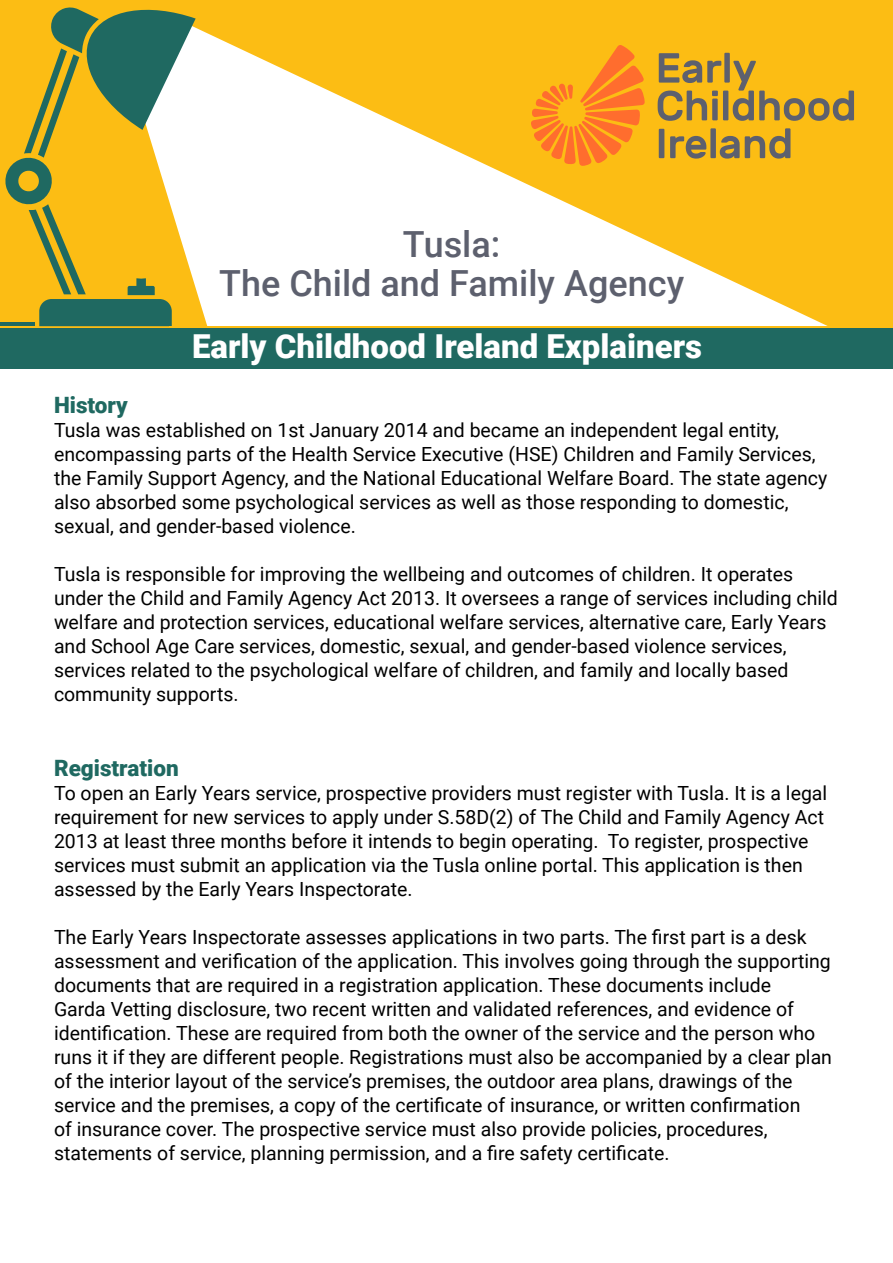
<style>
.page{position:relative;width:893px;height:1263px;background:#fff}
.page>*{position:absolute;margin:0;border:0;box-sizing:border-box;transform-origin:0 0}
.Heading_2{font:500 36px "Roboto";color:#5d606e}
.t1{font:900 33px "Roboto";color:#fff}
.t2{font:900 22.5px "Roboto";color:#1f6961}
.t3{font:19.5px/24px "Roboto";color:#000}
</style>
<div class="page">
<div style="left:0;top:0;width:893px;height:343px;background:#fcbd14"></div>
<svg style="left:143px;top:28px;width:685px;height:301px;fill:#fff"></svg>
<hr style="left:0;top:323px;width:35px;height:3px;background:#1f6961">
<svg style="left:3px;top:7px;width:193px;height:319px"></svg>
<svg style="left:531px;top:45px;width:114px;height:121px"></svg>
<svg style="left:658px;top:53px;width:196px;height:68px"></svg>
<svg style="left:659px;top:129px;width:5px;height:29px"></svg>
<svg style="left:670px;top:128px;width:120px;height:31px"></svg>
<div style="left:169px;top:327px;width:694px;height:12px;background:#1f6961"></div>
<div style="left:0;top:329px;width:893px;height:40px;background:#1f6961"></div>
<p class="Heading_2" style="left:403px;top:218px;width:99px">Tusla:</p>
<p class="Heading_2" style="left:219px;top:257px;width:466px">The Child and Family Agency</p>
<p class="t1" style="left:192px;top:324px;width:512px">Early Childhood Ireland Explainers</p>
<p class="t2" style="left:54px;top:389px;width:75px">History</p>
<p class="t3" style="left:54px;top:417px;width:775px">Tusla was established on 1st January 2014 and became an independent legal entity, encompassing parts of the Health Service Executive (HSE) Children and Family Services, the Family Support Agency, and the National Educational Welfare Board. The state agency also absorbed some psychological services as well as those responding to domestic, sexual, and gender-based violence.</p>
<p class="t3" style="left:54px;top:561px;width:785px">Tusla is responsible for improving the wellbeing and outcomes of children. It operates under the Child and Family Agency Act 2013. It oversees a range of services including child welfare and protection services, educational welfare services, alternative care, Early Years and School Age Care services, domestic, sexual, and gender-based violence services, services related to the psychological welfare of children, and family and locally based community supports.</p>
<p class="t2" style="left:54px;top:752px;width:126px">Registration</p>
<p class="t3" style="left:54px;top:780px;width:775px">To open an Early Years service, prospective providers must register with Tusla. It is a legal requirement for new services to apply under S.58D(2) of The Child and Family Agency Act 2013 at least three months before it intends to begin operating. To register, prospective services must submit an application via the Tusla online portal. This application is then assessed by the Early Years Inspectorate.</p>
<p class="t3" style="left:54px;top:924px;width:780px">The Early Years Inspectorate assesses applications in two parts. The first part is a desk assessment and verification of the application. This involves going through the supporting documents that are required in a registration application. These documents include<br>Garda Vetting disclosure, two recent written and validated references, and evidence of identification. These are required from both the owner of the service and the person who runs it if they are different people. Registrations must also be accompanied by a clear plan of the interior layout of the service’s premises, the outdoor area plans, drawings of the service and the premises, a copy of the certificate of insurance, or written confirmation<br>of insurance cover. The prospective service must also provide policies, procedures, statements of service, planning permission, and a fire safety certificate.</p>
</div>
